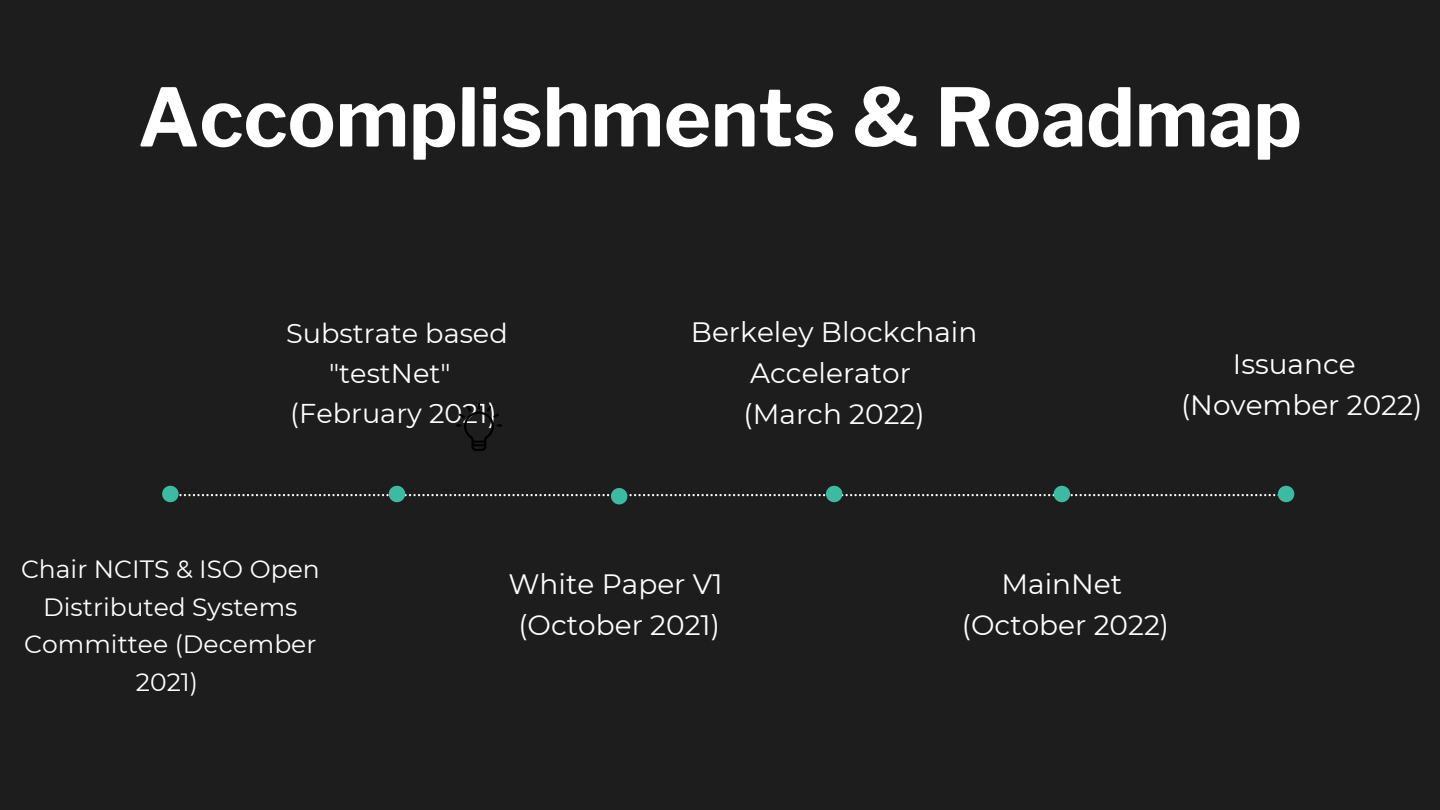
<style>
.page{position:relative;width:1440px;height:810px;background:#1e1d1d}
.page>*{position:absolute;margin:0;border:0;box-sizing:border-box;transform-origin:0 0}
.t1{font:700 80px "Libre Franklin";color:#fff}
.t2{font:28px/41.2px "Montserrat";color:#fff;text-align:center}
.t3{font:27.2px/40px "Montserrat";color:#fff;text-align:center}
.t4{font:25px/37.5px "Montserrat";color:#fff;text-align:center}
</style>
<div class="page">
<img style="left:457px;top:403px;width:44px;height:47px">
<svg style="left:162px;top:486px;width:1132px;height:18px"></svg>
<p class="t1" style="left:138px;top:69px;width:1166px">Accomplishments &amp; Roadmap</p>
<p class="t3" style="left:286px;top:313px;width:223px">Substrate based "testNet"</p>
<p class="t3" style="left:290px;top:393px;width:208px">(February 2021)</p>
<p class="t2" style="left:691px;top:311px;width:288px">Berkeley Blockchain<br>Accelerator</p>
<p class="t2" style="left:744px;top:394px;width:183px">(March 2022)</p>
<p class="t2" style="left:1233px;top:343px;width:124px">Issuance</p>
<p class="t2" style="left:1181px;top:385px;width:243px">(November 2022)</p>
<p class="t4" style="left:21px;top:550px;width:300px">Chair NCITS &amp; ISO Open<br>Distributed Systems<br>Committee (December<br>2021)</p>
<p class="t2" style="left:509px;top:563px;width:215px">White Paper V1</p>
<p class="t2" style="left:518px;top:605px;width:203px">(October 2021)</p>
<p class="t2" style="left:1001px;top:563px;width:122px">MainNet</p>
<p class="t2" style="left:962px;top:605px;width:209px">(October 2022)</p>
</div>
